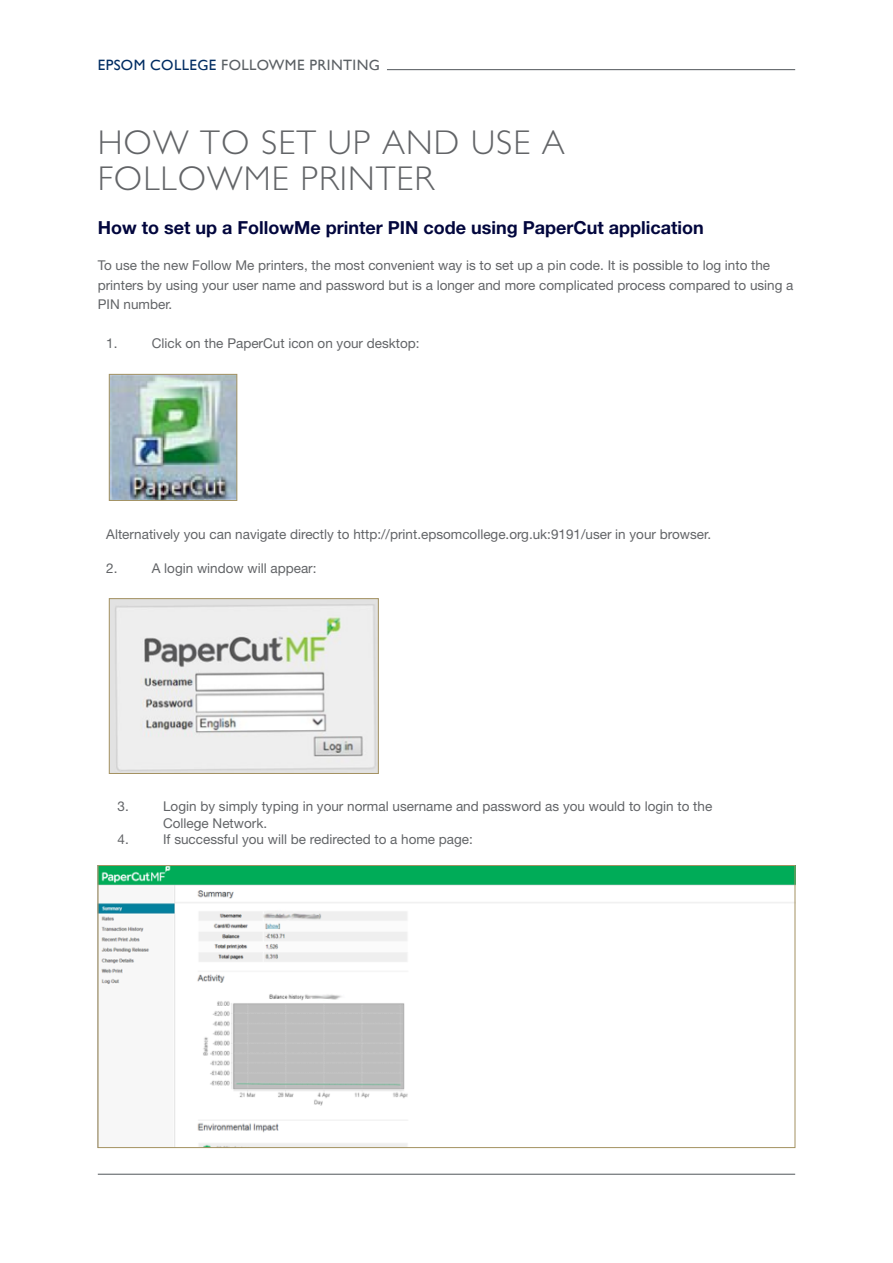
<style>
.page{position:relative;width:893px;height:1263px;background:#fff}
.page>*{position:absolute;margin:0;border:0;box-sizing:border-box;transform-origin:0 0}
.t1{font:300 34.5px "M Gill Sans";letter-spacing:.03em;color:#626467}
.t2{font:700 18px "Helvetica Neue East A";color:#02063d}
.t3{font:15px "Gill Sans";letter-spacing:.025em;color:#5b6064}
.t4{font:13.5px/19.5px "Helvetica Neue";color:#626467}
.s1{color:#002c62}
</style>
<div class="page">
<hr style="left:387px;top:69px;width:408px;height:1px;background:#5b6064">
<hr style="left:98px;top:1174px;width:697px;height:1px;background:#5b6064">
<img style="left:111px;top:376px;width:124px;height:123px">
<div style="left:109px;top:374px;width:128px;height:127px;border:1px solid #a49261"></div>
<img style="left:111px;top:600px;width:265px;height:172px">
<div style="left:109px;top:598px;width:269px;height:176px;border:1px solid #a49261"></div>
<img style="left:100px;top:867px;width:693px;height:279px">
<p class="t3" style="left:98px;top:56px;width:284px"><span class="s1">EPSOM COLLEGE</span> FOLLOWME PRINTING</p>
<p class="t1" style="left:98px;top:124px;width:469px">HOW TO SET UP AND USE A</p>
<p class="t1" style="left:98px;top:160px;width:338px">FOLLOWME PRINTER</p>
<p class="t2" style="left:98px;top:217px;width:607px">How to set up a FollowMe printer PIN code using PaperCut application</p>
<p class="t4" style="left:98px;top:255px;width:697px">To use the new Follow Me printers, the most convenient way is to set up a pin code. It is possible to log into the printers by using your user name and password but is a longer and more complicated process compared to using a<br>PIN number.</p>
<p class="t4" style="left:106px;top:333px;width:13px">1.</p>
<p class="t4" style="left:152px;top:333px;width:269px">Click on the PaperCut icon on your desktop:</p>
<p class="t4" style="left:106px;top:524px;width:606px">Alternatively you can navigate directly to http://print.epsomcollege.org.uk:9191/user in your browser.</p>
<p class="t4" style="left:106px;top:558px;width:13px">2.</p>
<p class="t4" style="left:152px;top:558px;width:166px">A login window will appear:</p>
<p class="t4" style="left:118px;top:797px;width:13px">3.</p>
<p class="t4" style="left:163px;top:797px;width:551px">Login by simply typing in your normal username and password as you would to login to the</p>
<p class="t4" style="left:163px;top:813px;width:105px">College Network.</p>
<p class="t4" style="left:118px;top:830px;width:13px">4.</p>
<p class="t4" style="left:163px;top:830px;width:311px">If successful you will be redirected to a home page:</p>
</div>
